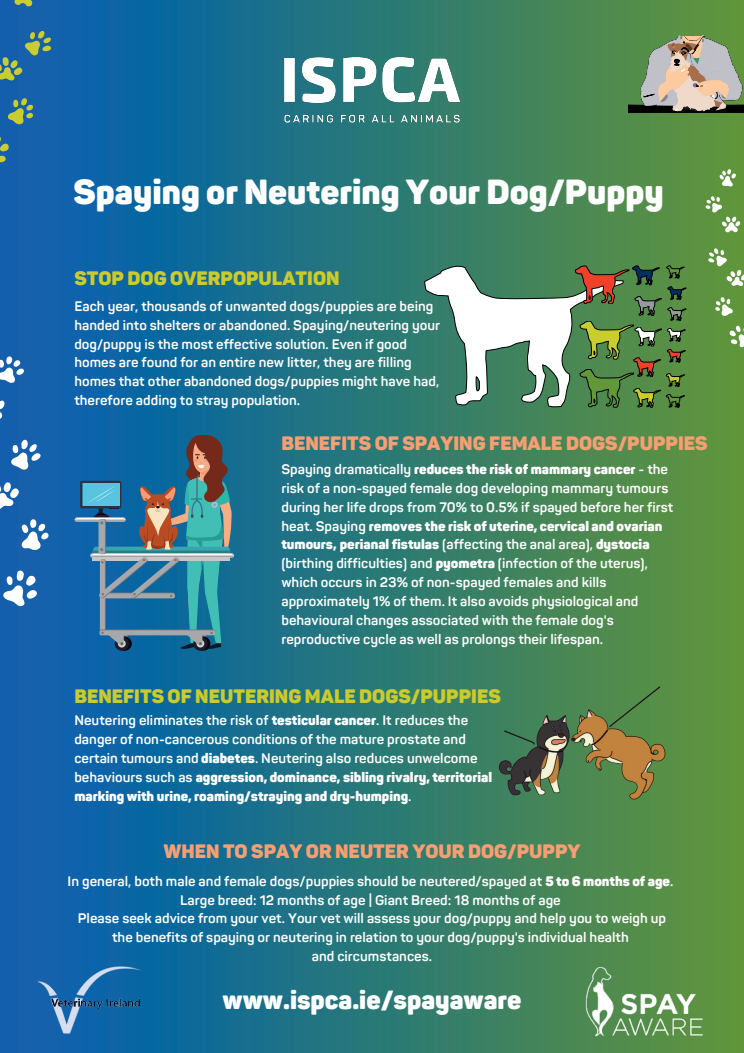
<style>
.page{position:relative;width:744px;height:1053px;background:#fff}
.page>*{position:absolute;margin:0;border:0;box-sizing:border-box;transform-origin:0 0}
.t1{font:900 34.36px "Panton";color:#fff}
.t2{font:900 25.92px "Panton";color:#fff}
.t3{font:900 19.16px "Panton";color:#f79e73}
.t4{font:900 19.16px "Panton";color:#cbcb2c}
.t5{font:700 13.64px/18.9px "Panton";color:#fff}
.t6{font:700 13.6px/18.9px "Panton";color:#fff}
.s1{font-weight:900}
</style>
<div class="page">
<img style="left:0;top:0;width:744px;height:1052px">
<svg style="left:424px;top:266px;width:262px;height:141px"></svg>
<svg style="left:628px;top:36px;width:116px;height:77px;background:#9c9f85"></svg>
<img style="left:490px;top:683px;width:180px;height:121px">
<svg style="left:75px;top:432px;width:159px;height:218px;background:#397999"></svg>
<svg style="left:0;top:482px;width:19px;height:28px"></svg>
<svg style="left:0;top:400px;width:5px;height:22px"></svg>
<svg style="left:0;top:356px;width:24px;height:27px"></svg>
<svg style="left:11px;top:440px;width:30px;height:31px"></svg>
<svg style="left:3px;top:570px;width:35px;height:36px"></svg>
<svg style="left:20px;top:518px;width:29px;height:32px"></svg>
<svg style="left:706px;top:196px;width:34px;height:36px"></svg>
<svg style="left:708px;top:248px;width:36px;height:38px"></svg>
<svg style="left:730px;top:325px;width:14px;height:22px"></svg>
<svg style="left:719px;top:168px;width:17px;height:19px"></svg>
<svg style="left:715px;top:297px;width:18px;height:19px"></svg>
<svg style="left:14px;top:0;width:19px;height:7px"></svg>
<svg style="left:0;top:30px;width:52px;height:51px;background:#397692"></svg>
<svg style="left:0;top:136px;width:9px;height:26px"></svg>
<svg style="left:8px;top:98px;width:26px;height:26px"></svg>
<img style="left:258px;top:45px;width:228px;height:87px">
<img style="left:580px;top:958px;width:131px;height:82px">
<img style="left:37px;top:962px;width:105px;height:75px">
<h1 class="t1" style="left:73px;top:169px;width:592px">Spaying or Neutering Your Dog/Puppy</h1>
<h3 class="t4" style="left:74px;top:266px;width:267px">STOP DOG OVERPOPULATION</h3>
<p class="t6" style="left:74px;top:296px;width:367px">Each year, thousands of unwanted dogs/puppies are being handed into shelters or abandoned. Spaying/neutering your dog/puppy is the most effective solution. Even if good homes are found for an entire new litter, they are filling homes that other abandoned dogs/puppies might have had, therefore adding to stray population.</p>
<h3 class="t3" style="left:281px;top:430px;width:428px">BENEFITS OF SPAYING FEMALE DOGS/PUPPIES</h3>
<p class="t5" style="left:281px;top:459px;width:393px">Spaying dramatically <span class="s1">reduces the risk of mammary cancer</span> - the risk of a non-spayed female dog developing mammary tumours during her life drops from 70% to 0.5% if spayed before her first heat. Spaying <span class="s1">removes the risk of uterine, cervical and ovarian tumours, perianal fistulas</span> (affecting the anal area), <span class="s1">dystocia </span>(birthing difficulties) and <span class="s1">pyometra</span> (infection of the uterus), which occurs in 23% of non-spayed females and kills approximately 1% of them. It also avoids physiological and behavioural changes associated with the female dog's reproductive cycle as well as prolongs their lifespan.</p>
<h3 class="t4" style="left:74px;top:683px;width:428px">BENEFITS OF NEUTERING MALE DOGS/PUPPIES</h3>
<p class="t5" style="left:74px;top:710px;width:419px">Neutering eliminates the risk of <span class="s1">testicular cancer</span>. It reduces the danger of non-cancerous conditions of the mature prostate and certain tumours and <span class="s1">diabetes</span>. Neutering also reduces unwelcome behaviours such as <span class="s1">aggression, dominance, sibling rivalry, territorial marking with urine, roaming/straying and dry-humping</span>.</p>
<h3 class="t3" style="left:163px;top:838px;width:419px">WHEN TO SPAY OR NEUTER YOUR DOG/PUPPY</h3>
<p class="t5" style="left:68px;top:871px;width:607px;text-align:center">In general, both male and female dogs/puppies should be neutered/spayed at <span class="s1">5 to 6 months of age</span>.<br>Large breed: 12 months of age | Giant Breed: 18 months of age<br>Please seek advice from your vet. Your vet will assess your dog/puppy and help you to weigh up the benefits of spaying or neutering in relation to your dog/puppy's individual health<br>and circumstances.</p>
<h2 class="t2" style="left:223px;top:982px;width:300px">www.ispca.ie/spayaware</h2>
</div>
